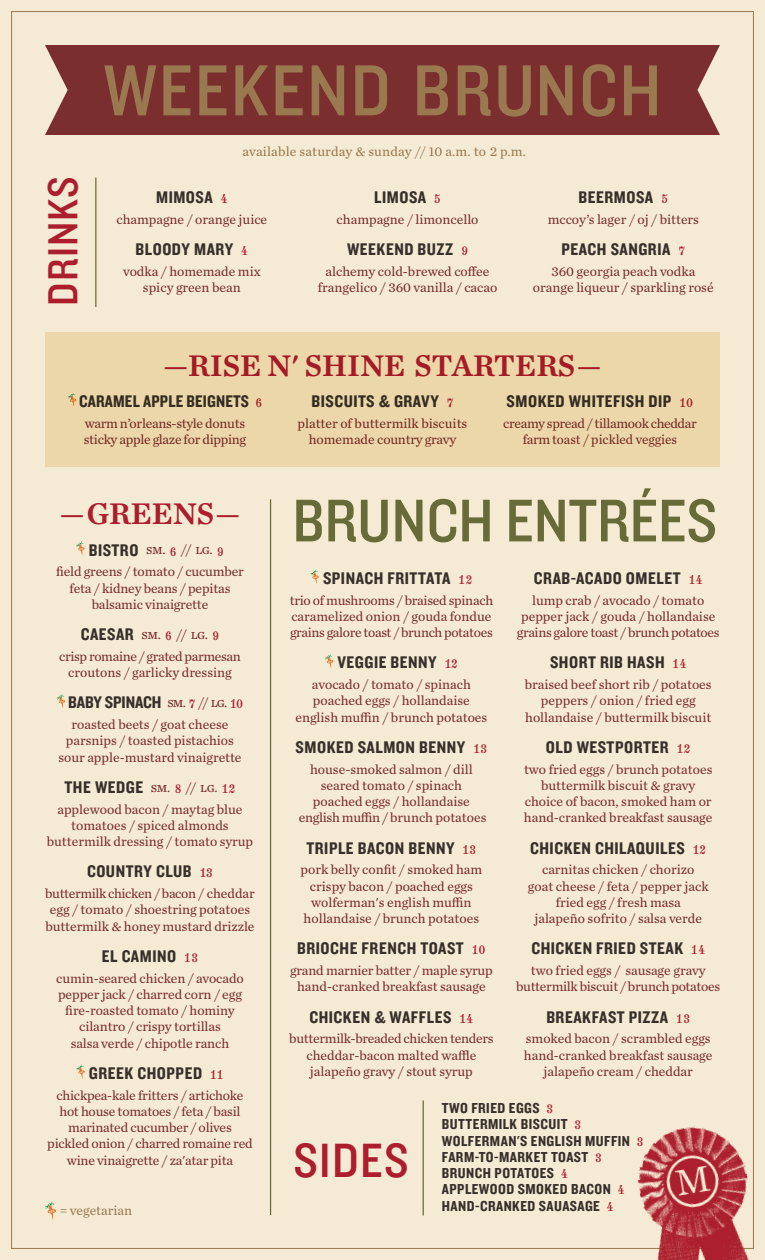
<style>
.page{position:relative;width:765px;height:1260px;background:#f5ebd5}
.page>*{position:absolute;margin:0;border:0;box-sizing:border-box;transform-origin:0 0}
.t1{font:75px "Knockout HTF30 Junior Welterwt";letter-spacing:.025em;color:#9a7951}
.t2{font:62.5px "Knockout HTF30 Junior Welterwt";color:#686b38}
.t3{font:50px "Knockout HTF30 Junior Welterwt";letter-spacing:.025em;color:#ac1e2e}
.t4{font:43.75px "Knockout HTF30 Junior Welterwt";letter-spacing:.025em;color:#ac1e2e}
.t5{font:31.25px "Chronicle Text G2 Semi";color:#ac1e2e}
.t6{font:17.5px "Knockout HTF50 Welterweight";letter-spacing:.03em;color:#37302a}
.t7{font:17.5px "Knockout HTF50 Welterweight";letter-spacing:-.005em;color:#37302a}
.t8{font:17.5px "Knockout HTF50 Welterweight";letter-spacing:.01em;color:#37302a}
.t9{font:15px/16.2px "Knockout HTF50 Welterweight";letter-spacing:.03em;color:#37302a}
.t10{font:13.75px/16.2px "Chronicle Text G2";color:#7a2e2d;text-align:center}
.t11{font:13.75px "Chronicle Text G2";letter-spacing:.015em;color:#9a7951}
.s1{font-family:"Numbers Indicia";font-size:12.5px;color:#ac1e2e}
.s2{font-family:"Knockout HTF50 Welterweight";font-size:17.5px;color:#37302a}
.s3{font-family:"Chronicle Text G2";font-size:13.75px;color:#7a2e2d}
</style>
<div class="page">
<svg style="left:310px;top:569px;width:9px;height:15px"></svg>
<svg style="left:325px;top:654px;width:9px;height:14px"></svg>
<div style="left:45px;top:45px;width:675px;height:90px;background:#7a2e2d"></div>
<div style="left:45px;top:332px;width:675px;height:134px;background:#ecd7aa"></div>
<hr style="left:423px;top:1101px;width:1px;height:115px;background:#686b38">
<hr style="left:95px;top:177px;width:1px;height:130px;background:#686b38">
<svg style="left:76px;top:541px;width:9px;height:15px"></svg>
<svg style="left:56px;top:694px;width:10px;height:14px"></svg>
<svg style="left:76px;top:1064px;width:9px;height:15px"></svg>
<hr style="left:270px;top:499px;width:1px;height:716px;background:#686b38">
<svg style="left:45px;top:1201px;width:11px;height:19px"></svg>
<img style="left:630px;top:1119px;width:124px;height:141px">
<h3 class="t4" style="left:40px;top:306px;width:131px;rotate:-90deg">DRINKS</h3>
<h1 class="t1" style="left:103px;top:51px;width:560px">WEEKEND BRUNCH</h1>
<p class="t11" style="left:243px;top:141px;width:285px">available saturday &amp; sunday // 10 a.m. to 2 p.m.</p>
<p class="t6" style="left:156px;top:188px;width:73px">MIMOSA <span class="s1">4</span></p>
<p class="t10" style="left:116px;top:210px;width:152px">champagne / orange juice</p>
<p class="t6" style="left:136px;top:240px;width:114px">BLOODY MARY <span class="s1">4</span></p>
<p class="t10" style="left:123px;top:262px;width:139px">vodka / homemade mix spicy green bean</p>
<p class="t6" style="left:374px;top:188px;width:68px">LIMOSA <span class="s1">5</span></p>
<p class="t10" style="left:337px;top:210px;width:143px">champagne / limoncello</p>
<p class="t6" style="left:347px;top:240px;width:123px">WEEKEND BUZZ <span class="s1">9</span></p>
<p class="t10" style="left:318px;top:262px;width:181px">alchemy cold-brewed coffee frangelico / 360 vanilla / cacao</p>
<p class="t6" style="left:579px;top:188px;width:91px">BEERMOSA <span class="s1">5</span></p>
<p class="t10" style="left:548px;top:210px;width:153px">mccoy’s lager / oj / bitters</p>
<p class="t6" style="left:562px;top:240px;width:125px">PEACH SANGRIA <span class="s1">7</span></p>
<p class="t10" style="left:533px;top:262px;width:182px">360 georgia peach vodka orange liqueur / sparkling rosé</p>
<h3 class="t5" style="left:164px;top:341px;width:439px">—RISE N' SHINE STARTERS—</h3>
<p class="t8" style="left:79px;top:392px;width:184px">CARAMEL APPLE BEIGNETS <span class="s1">6</span></p>
<p class="t10" style="left:84px;top:414px;width:164px;text-align:left">warm n’orleans-style donuts sticky apple glaze for dipping</p>
<p class="t6" style="left:311px;top:392px;width:144px">BISCUITS &amp; GRAVY <span class="s1">7</span></p>
<p class="t10" style="left:298px;top:414px;width:171px">platter of buttermilk biscuits homemade country gravy</p>
<p class="t6" style="left:507px;top:392px;width:188px">SMOKED WHITEFISH DIP <span class="s1">10</span></p>
<p class="t10" style="left:503px;top:414px;width:195px">creamy spread / tillamook cheddar farm toast / pickled veggies</p>
<h3 class="t5" style="left:60px;top:489px;width:182px">—GREENS—</h3>
<p class="t10" style="left:56px;top:538px;width:189px;line-height:22px;text-align:left;text-indent:33px"><span class="s2">BISTRO</span> sm. <sub>6</sub> // lg. <sub>9 </sub>field greens / tomato / cucumber</p>
<p class="t10" style="left:69px;top:579px;width:163px">feta / kidney beans / pepitas balsamic vinaigrette</p>
<p class="t10" style="left:59px;top:623px;width:183px;line-height:22px"><span class="s2">CAESAR</span> sm. <sub>6</sub> // lg. <sub>9<br></sub>crisp romaine / grated parmesan</p>
<p class="t10" style="left:68px;top:664px;width:165px">croutons / garlicky dressing</p>
<p class="t7" style="left:68px;top:693px;width:177px">BABY SPINACH <span class="s3">sm.</span> <span class="s1">7</span> <span class="s3">// lg.</span> <span class="s1">10</span></p>
<p class="t10" style="left:58px;top:716px;width:185px">roasted beets / goat cheese parsnips / toasted pistachios sour apple-mustard vinaigrette</p>
<p class="t6" style="left:65px;top:778px;width:172px">THE WEDGE <span class="s3">sm.</span> <span class="s1">8</span> <span class="s3">// lg.</span> <span class="s1">12</span></p>
<p class="t10" style="left:47px;top:800px;width:208px">applewood bacon / maytag blue tomatoes / spiced almonds buttermilk dressing / tomato syrup</p>
<p class="t6" style="left:87px;top:862px;width:127px">COUNTRY CLUB <span class="s1">13</span></p>
<p class="t10" style="left:45px;top:885px;width:211px">buttermilk chicken / bacon / cheddar egg / tomato / shoestring potatoes buttermilk &amp; honey mustard drizzle</p>
<p class="t6" style="left:102px;top:947px;width:98px">EL CAMINO <span class="s1">13</span></p>
<p class="t10" style="left:56px;top:969px;width:189px">cumin-seared chicken / avocado pepper jack / charred corn / egg fire-roasted tomato / hominy cilantro / crispy tortillas<br>salsa verde / chipotle ranch</p>
<p class="t6" style="left:89px;top:1064px;width:136px">GREEK CHOPPED <span class="s1">11</span></p>
<p class="t10" style="left:47px;top:1086px;width:207px">chickpea-kale fritters / artichoke hot house tomatoes / feta / basil marinated cucumber / olives pickled onion / charred romaine red wine vinaigrette / za'atar pita</p>
<p class="t11" style="left:60px;top:1200px;width:73px">= vegetarian</p>
<h2 class="t2" style="left:292px;top:488px;width:426px">BRUNCH ENTRÉES</h2>
<p class="t6" style="left:323px;top:569px;width:151px">SPINACH FRITTATA <span class="s1">12</span></p>
<p class="t10" style="left:290px;top:591px;width:205px;text-align:left">trio of mushrooms / braised spinach caramelized onion / gouda fondue grains galore toast / brunch potatoes</p>
<p class="t6" style="left:337px;top:653px;width:122px">VEGGIE BENNY <span class="s1">12</span></p>
<p class="t10" style="left:295px;top:676px;width:193px">avocado / tomato / spinach poached eggs / hollandaise english muffin / brunch potatoes</p>
<p class="t6" style="left:296px;top:738px;width:193px">SMOKED SALMON BENNY <span class="s1">13</span></p>
<p class="t10" style="left:299px;top:760px;width:189px">house-smoked salmon / dill seared tomato / spinach poached eggs / hollandaise english muffin / brunch potatoes</p>
<p class="t6" style="left:306px;top:839px;width:171px">TRIPLE BACON BENNY <span class="s1">13</span></p>
<p class="t10" style="left:301px;top:861px;width:183px">pork belly confit / smoked ham crispy bacon / poached eggs wolferman's english muffin hollandaise / brunch potatoes</p>
<p class="t6" style="left:297px;top:939px;width:190px">BRIOCHE FRENCH TOAST <span class="s1">10</span></p>
<p class="t10" style="left:290px;top:962px;width:204px">grand marnier batter / maple syrup hand-cranked breakfast sausage</p>
<p class="t6" style="left:309px;top:1008px;width:165px">CHICKEN &amp; WAFFLES <span class="s1">14</span></p>
<p class="t10" style="left:289px;top:1030px;width:206px">buttermilk-breaded chicken tenders cheddar-bacon malted waffle jalapeño gravy / stout syrup</p>
<p class="t6" style="left:534px;top:569px;width:170px">CRAB-ACADO OMELET <span class="s1">14</span></p>
<p class="t10" style="left:517px;top:591px;width:204px">lump crab / avocado / tomato pepper jack / gouda / hollandaise grains galore toast / brunch potatoes</p>
<p class="t6" style="left:550px;top:653px;width:138px">SHORT RIB HASH <span class="s1">14</span></p>
<p class="t10" style="left:525px;top:676px;width:188px">braised beef short rib / potatoes peppers / onion / fried egg hollandaise / buttermilk biscuit</p>
<p class="t6" style="left:546px;top:738px;width:146px">OLD WESTPORTER <span class="s1">12</span></p>
<p class="t10" style="left:524px;top:760px;width:190px">two fried eggs / brunch potatoes buttermilk biscuit &amp; gravy choice of bacon, smoked ham or hand-cranked breakfast sausage</p>
<p class="t6" style="left:530px;top:839px;width:178px">CHICKEN CHILAQUILES <span class="s1">12</span></p>
<p class="t10" style="left:528px;top:861px;width:182px">carnitas chicken / chorizo goat cheese / feta / pepper jack fried egg / fresh masa<br>jalapeño sofrito / salsa verde</p>
<p class="t6" style="left:531px;top:939px;width:175px">CHICKEN FRIED STEAK <span class="s1">14</span></p>
<p class="t10" style="left:516px;top:962px;width:206px">two fried eggs / sausage gravy buttermilk biscuit / brunch potatoes</p>
<p class="t6" style="left:546px;top:1008px;width:145px">BREAKFAST PIZZA <span class="s1">13</span></p>
<p class="t10" style="left:524px;top:1030px;width:190px">smoked bacon / scrambled eggs hand-cranked breakfast sausage jalapeño cream / cheddar</p>
<h3 class="t3" style="left:293px;top:1134px;width:117px">SIDES</h3>
<p class="t9" style="left:442px;top:1101px;width:203px">TWO FRIED EGGS <span class="s1">3<br></span>BUTTERMILK BISCUIT <span class="s1">3<br></span>WOLFERMAN'S ENGLISH MUFFIN <span class="s1">3<br></span>FARM-TO-MARKET TOAST <span class="s1">3<br></span>BRUNCH POTATOES <span class="s1">4<br></span>APPLEWOOD SMOKED BACON <span class="s1">4<br></span>HAND-CRANKED SAUASAGE <span class="s1">4</span></p>
</div>
